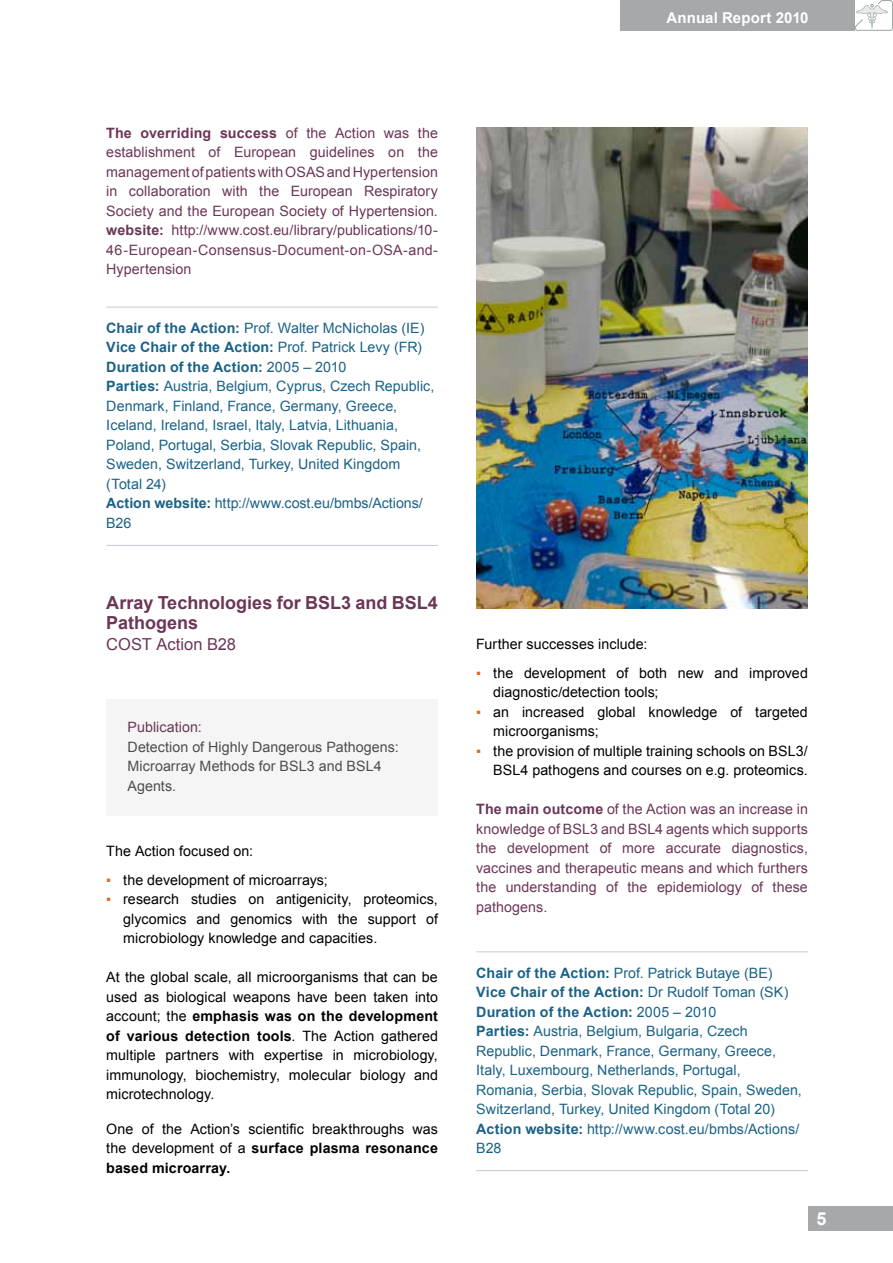
<style>
.page{position:relative;width:893px;height:1263px;background:#fff}
.page>*{position:absolute;margin:0;border:0;box-sizing:border-box;transform-origin:0 0}
.t1{font:700 18px/19.5px "Arial";color:#6c3657}
.t2{font:700 18px "Arial";color:#fff}
.t3{font:16.5px "Arial";color:#6c3657}
.t4{font:700 15px "Arial";letter-spacing:.01em;color:#fff}
.t5{font:14.25px/19.5px "Arial";letter-spacing:.005em;color:#000;text-align:justify}
.t6{font:14.25px/19.5px "Arial";letter-spacing:.005em;color:#1a6286}
.t7{font:14.25px/19.5px "Arial";letter-spacing:.005em;color:#6c3657;text-align:justify}
.t8{font:14.25px/19.5px "Arial";letter-spacing:.005em;color:#4d4d4d}
.s1{font-weight:700}
.s2{color:#da6a1a}
</style>
<div class="page">
<div style="left:808px;top:1206px;width:85px;height:25px;background:#a7a8aa"></div>
<div style="left:620px;top:0;width:235px;height:31px;background:#a7a8aa"></div>
<hr style="left:106px;top:307px;width:332px;height:1px;background:#c3cad6">
<hr style="left:106px;top:545px;width:332px;height:1px;background:#c3cad6">
<hr style="left:476px;top:951px;width:332px;height:1px;background:#c3cad6">
<hr style="left:476px;top:1170px;width:332px;height:1px;background:#c3cad6">
<img style="left:476px;top:127px;width:332px;height:481px">
<div style="left:106px;top:699px;width:332px;height:117px;background:#f5f5f5"></div>
<svg style="left:855px;top:0;width:38px;height:31px"></svg>
<p class="t4" style="left:666px;top:8px;width:144px">Annual Report 2010</p>
<p class="t7" style="left:106px;top:123px;width:333px"><span class="s1">The overriding success</span> of the Action was the establishment of European guidelines on the management of patients with OSAS and Hypertension in collaboration with the European Respiratory Society and the European Society of Hypertension. <span class="s1">website:</span> http://www.cost.eu/library/publications/10- 46-European-Consensus-Document-on-OSA-and-Hypertension</p>
<p class="t6" style="left:106px;top:318px;width:330px"><span class="s1">Chair of the Action:</span> Prof. Walter McNicholas (IE)<br><span class="s1">Vice Chair of the Action:</span> Prof. Patrick Levy (FR)<br><span class="s1">Duration of the Action:</span> 2005 – 2010<br><span class="s1">Parties:</span> Austria, Belgium, Cyprus, Czech Republic, Denmark, Finland, France, Germany, Greece, Iceland, Ireland, Israel, Italy, Latvia, Lithuania, Poland, Portugal, Serbia, Slovak Republic, Spain, Sweden, Switzerland, Turkey, United Kingdom (Total 24)<br><span class="s1">Action website:</span> http://www.cost.eu/bmbs/Actions/ B26</p>
<p class="t1" style="left:106px;top:593px;width:333px">Array Technologies for BSL3 and BSL4<br>Pathogens</p>
<p class="t3" style="left:106px;top:633px;width:131px">COST Action B28</p>
<p class="t7" style="left:128px;top:717px;width:76px">Publication:</p>
<p class="t8" style="left:128px;top:737px;width:273px">Detection of Highly Dangerous Pathogens:<br>Microarray Methods for BSL3 and BSL4<br>Agents.</p>
<p class="t5" style="left:106px;top:842px;width:148px">The Action focused on:</p>
<p class="t5" style="left:106px;top:870px;width:223px"><span class="s2">▪</span> the development of microarrays;</p>
<p class="t5" style="left:123px;top:890px;width:316px;text-indent:-17px"><span class="s2">▪</span> research studies on antigenicity, proteomics, glycomics and genomics with the support of microbiology knowledge and capacities.</p>
<p class="t5" style="left:106px;top:968px;width:333px">At the global scale, all microorganisms that can be used as biological weapons have been taken into account; the <span class="s1">emphasis was on the development of various detection tools</span>. The Action gathered multiple partners with expertise in microbiology, immunology, biochemistry, molecular biology and microtechnology.</p>
<p class="t5" style="left:106px;top:1119px;width:333px">One of the Action’s scientific breakthroughs was the development of a <span class="s1">surface plasma resonance based microarray.</span></p>
<p class="t5" style="left:476px;top:634px;width:173px">Further successes include:</p>
<p class="t5" style="left:493px;top:663px;width:316px;text-indent:-17px"><span class="s2">▪</span> the development of both new and improved diagnostic/detection tools;</p>
<p class="t5" style="left:493px;top:702px;width:316px;text-indent:-17px"><span class="s2">▪</span> an increased global knowledge of targeted microorganisms;</p>
<p class="t5" style="left:476px;top:741px;width:333px;text-align:right"><span class="s2">▪</span> the provision of multiple training schools on BSL3/<br>BSL4 pathogens and courses on e.g. proteomics.</p>
<p class="t7" style="left:476px;top:799px;width:333px"><span class="s1">The main outcome</span> of the Action was an increase in knowledge of BSL3 and BSL4 agents which supports the development of more accurate diagnostics, vaccines and therapeutic means and which furthers the understanding of the epidemiology of these pathogens.</p>
<p class="t6" style="left:476px;top:963px;width:327px"><span class="s1">Chair of the Action:</span> Prof. Patrick Butaye (BE)<br><span class="s1">Vice Chair of the Action:</span> Dr Rudolf Toman (SK)<br><span class="s1">Duration of the Action:</span> 2005 – 2010<br><span class="s1">Parties:</span> Austria, Belgium, Bulgaria, Czech Republic, Denmark, France, Germany, Greece, Italy, Luxembourg, Netherlands, Portugal, Romania, Serbia, Slovak Republic, Spain, Sweden, Switzerland, Turkey, United Kingdom (Total 20)<br><span class="s1">Action website:</span> http://www.cost.eu/bmbs/Actions/ B28</p>
<p class="t2" style="left:816px;top:1206px;width:12px">5</p>
</div>
